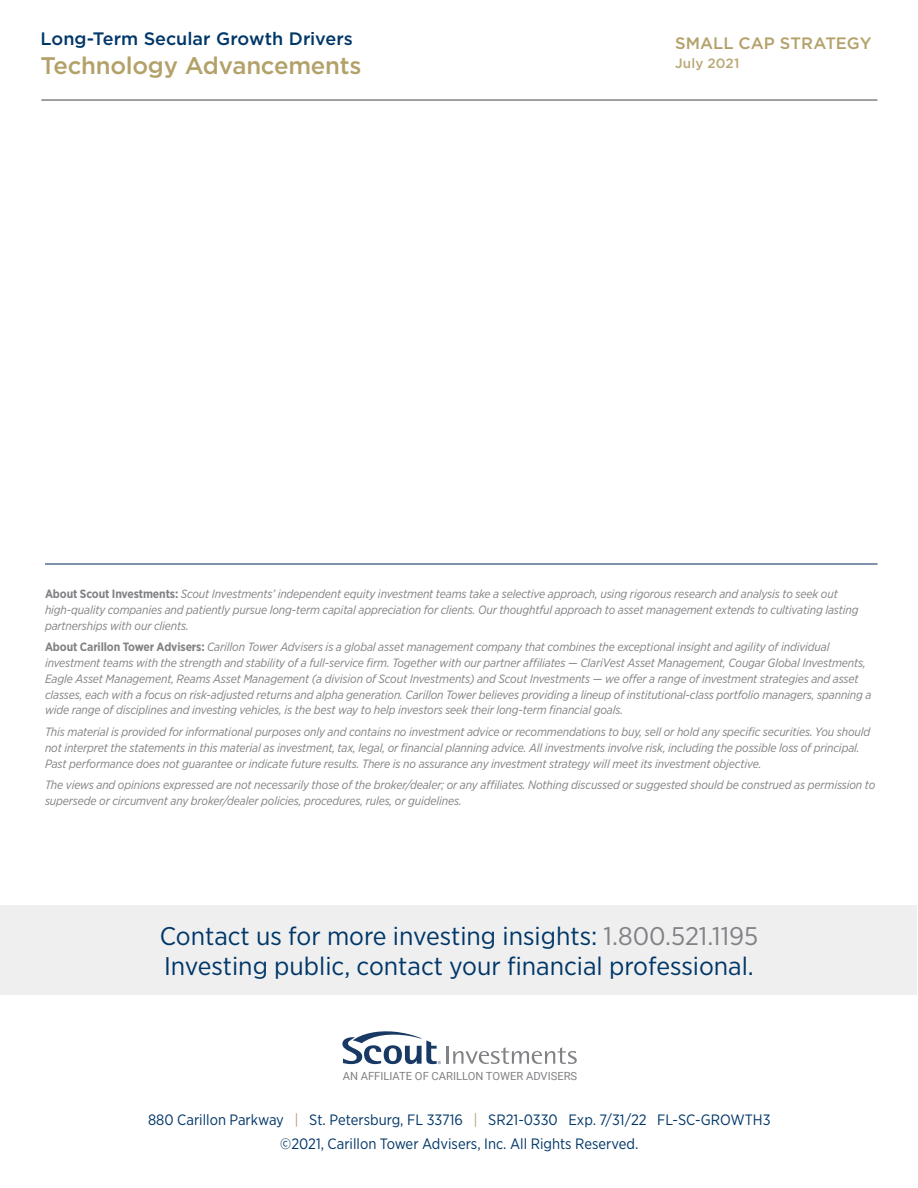
<style>
.page{position:relative;width:918px;height:1188px;background:#fff}
.page>*{position:absolute;margin:0;border:0;box-sizing:border-box;transform-origin:0 0}
.t1{font:25.5px/30.6px "Gotham Narrow";color:#003768;scale:1.05 1}
.t2{font:500 24px "Gotham";letter-spacing:-.01em;color:#b3a16a}
.t3{font:500 18px "Gotham";color:#003768}
.t4{font:500 16.5px "Gotham";letter-spacing:.005em;color:#b3a16a}
.t5{font:15px/23.2px "Gotham Narrow";color:#003768;text-align:center}
.t6{font:500 13.5px "Gotham";letter-spacing:.01em;color:#baa975}
.t7{font:italic 12px/15.8px "Gotham Narrow";letter-spacing:-.01em;color:#808285}
.t8{font:11.25px "Roboto";color:#818285}
.s1{font-weight:700;font-style:normal}
.s2{color:#808285}
.s3{color:#b3a16a}
</style>
<div class="page">
<hr style="left:41px;top:99px;width:836px;height:2px;background:#808285">
<hr style="left:45px;top:564px;width:833px;height:1px;background:#002856">
<div style="left:1px;top:905px;width:916px;height:89px;background:#efeff0"></div>
<svg style="left:447px;top:1046px;width:130px;height:18px"></svg>
<svg style="left:342px;top:1031px;width:99px;height:33px"></svg>
<h3 class="t3" style="left:40px;top:27px;width:314px">Long-Term Secular Growth Drivers</h3>
<h2 class="t2" style="left:40px;top:50px;width:322px">Technology Advancements</h2>
<h3 class="t4" style="left:675px;top:32px;width:198px">SMALL CAP STRATEGY</h3>
<p class="t6" style="left:675px;top:55px;width:66px">July 2021</p>
<p class="t7" style="left:45px;top:586px;width:815px"><span class="s1">About Scout Investments:</span> Scout Investments’ independent equity investment teams take a selective approach, using rigorous research and analysis to seek out high-quality companies and patiently pursue long-term capital appreciation for clients. Our thoughtful approach to asset management extends to cultivating lasting partnerships with our clients.</p>
<p class="t7" style="left:45px;top:639px;width:828px"><span class="s1">About Carillon Tower Advisers:</span> Carillon Tower Advisers is a global asset management company that combines the exceptional insight and agility of individual investment teams with the strength and stability of a full-service firm. Together with our partner affiliates — ClariVest Asset Management, Cougar Global Investments, Eagle Asset Management, Reams Asset Management (a division of Scout Investments) and Scout Investments — we offer a range of investment strategies and asset classes, each with a focus on risk-adjusted returns and alpha generation. Carillon Tower believes providing a lineup of institutional-class portfolio managers, spanning a wide range of disciplines and investing vehicles, is the best way to help investors seek their long-term financial goals.</p>
<p class="t7" style="left:45px;top:724px;width:827px">This material is provided for informational purposes only and contains no investment advice or recommendations to buy, sell or hold any specific securities. You should not interpret the statements in this material as investment, tax, legal, or financial planning advice. All investments involve risk, including the possible loss of principal.<br>Past performance does not guarantee or indicate future results. There is no assurance any investment strategy will meet its investment objective.</p>
<p class="t7" style="left:45px;top:777px;width:832px">The views and opinions expressed are not necessarily those of the broker/dealer; or any affiliates. Nothing discussed or suggested should be construed as permission to supersede or circumvent any broker/dealer policies, procedures, rules, or guidelines.</p>
<h1 class="t1" style="left:160px;top:920px;width:572px">Contact us for more investing insights: <span class="s2">1.800.521.1195<br></span>Investing public, contact your financial professional.</h1>
<p class="t8" style="left:343px;top:1068px;width:236px">AN AFFILIATE OF CARILLON TOWER ADVISERS</p>
<p class="t5" style="left:148px;top:1108px;width:624px">880 Carillon Parkway <span class="s3">|</span> St. Petersburg, FL 33716 <span class="s3">|</span> SR21-0330 Exp. 7/31/22 FL-SC-GROWTH3 ©2021, Carillon Tower Advisers, Inc. All Rights Reserved.</p>
</div>
